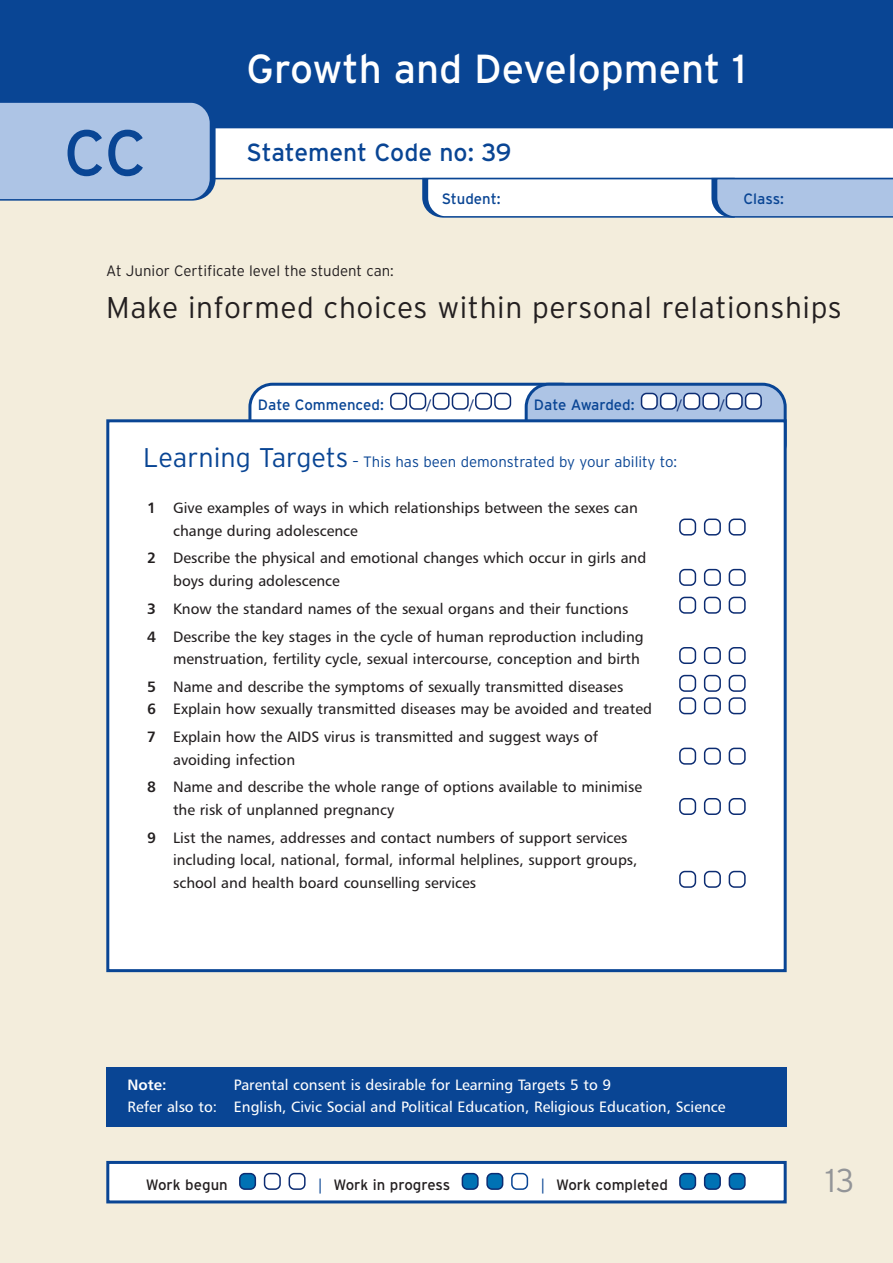
<style>
.page{position:relative;width:893px;height:1263px;background:#f3eddc}
.page>*{position:absolute;margin:0;border:0;box-sizing:border-box;transform-origin:0 0}
.t1{font:64.5px "Interstate";color:#094594}
.t2{font:40.5px "Interstate";color:#fff}
.t3{font:300 33px "Interstate";color:#939598}
.t4{font:300 30px "Interstate";letter-spacing:.02em;color:#231f20}
.t5{font:24.75px "Interstate";color:#094594}
.t6{font:15px/27.8px "Humanist 777 BT Roman B";color:#231f20}
.t7{font:15px/22.5px "Humanist 777 BT Roman B";color:#fff;text-align:center}
.t8{font:300 15px "Interstate";color:#094594}
.t9{font:15px "Interstate";color:#094594}
.t10{font:300 15px "Interstate";color:#231f20}
.t11{font:15px "Interstate";color:#231f20}
.t12{font:15px "Humanist 777 BT Bold B";color:#fff}
.t13{font:15px "Humanist 777 BT Roman B";color:#0c2c72}
.s1{font-size:27px}
.s2{font-family:"Humanist 777 BT Bold B"}
.s3{font-family:"Humanist 777 BT Roman B";color:#094594}
</style>
<div class="page">
<div style="left:0;top:0;width:893px;height:128px;background:#094594"></div>
<div style="left:218px;top:128px;width:675px;height:52px;background:#fff"></div>
<svg style="left:419px;top:177px;width:474px;height:41px;background:#cbd8ea"></svg>
<svg style="left:0;top:102px;width:218px;height:99px;background:#a4bde0"></svg>
<svg style="left:248px;top:383px;width:539px;height:36px;background:#bfcee4"></svg>
<div style="left:108px;top:421px;width:677px;height:550px;background:#fff"></div>
<svg style="left:729px;top:871px;width:17px;height:17px"></svg>
<svg style="left:704px;top:871px;width:17px;height:17px"></svg>
<svg style="left:679px;top:871px;width:17px;height:17px"></svg>
<svg style="left:729px;top:798px;width:17px;height:17px"></svg>
<svg style="left:704px;top:798px;width:17px;height:17px"></svg>
<svg style="left:679px;top:798px;width:17px;height:17px"></svg>
<svg style="left:729px;top:748px;width:17px;height:17px"></svg>
<svg style="left:704px;top:748px;width:17px;height:17px"></svg>
<svg style="left:679px;top:748px;width:17px;height:17px"></svg>
<svg style="left:729px;top:675px;width:17px;height:39px"></svg>
<svg style="left:704px;top:675px;width:17px;height:39px"></svg>
<svg style="left:679px;top:675px;width:17px;height:39px"></svg>
<svg style="left:729px;top:647px;width:17px;height:17px"></svg>
<svg style="left:704px;top:647px;width:17px;height:17px"></svg>
<svg style="left:679px;top:647px;width:17px;height:17px"></svg>
<svg style="left:729px;top:597px;width:17px;height:17px"></svg>
<svg style="left:704px;top:597px;width:17px;height:17px"></svg>
<svg style="left:679px;top:597px;width:17px;height:17px"></svg>
<svg style="left:729px;top:569px;width:17px;height:17px"></svg>
<svg style="left:704px;top:569px;width:17px;height:17px"></svg>
<svg style="left:679px;top:569px;width:17px;height:17px"></svg>
<svg style="left:729px;top:518px;width:17px;height:17px"></svg>
<svg style="left:704px;top:518px;width:17px;height:17px"></svg>
<svg style="left:679px;top:518px;width:17px;height:17px"></svg>
<div style="left:106px;top:419px;width:681px;height:553px;border:3px solid #094594"></div>
<div style="left:106px;top:1067px;width:681px;height:60px;background:#094594"></div>
<div style="left:108px;top:1162px;width:677px;height:40px;background:#fff"></div>
<svg style="left:729px;top:1173px;width:17px;height:17px"></svg>
<svg style="left:704px;top:1173px;width:17px;height:17px"></svg>
<svg style="left:679px;top:1173px;width:17px;height:17px"></svg>
<svg style="left:511px;top:1173px;width:17px;height:17px"></svg>
<svg style="left:486px;top:1173px;width:17px;height:17px"></svg>
<svg style="left:462px;top:1173px;width:17px;height:17px"></svg>
<svg style="left:289px;top:1173px;width:17px;height:17px"></svg>
<svg style="left:264px;top:1173px;width:17px;height:17px"></svg>
<svg style="left:239px;top:1173px;width:17px;height:17px"></svg>
<div style="left:106px;top:1161px;width:681px;height:42px;border:3px solid #094594"></div>
<h1 class="t1" style="left:64px;top:116px;width:85px">CC</h1>
<h2 class="t2" style="left:247px;top:46px;width:501px">Growth and Development 1</h2>
<h3 class="t5" style="left:247px;top:138px;width:266px">Statement Code no: 39</h3>
<p class="t9" style="left:442px;top:190px;width:60px">Student:</p>
<p class="t9" style="left:743px;top:190px;width:42px">Class:</p>
<p class="t10" style="left:106px;top:262px;width:289px">At Junior Certificate level the student can:</p>
<h3 class="t4" style="left:106px;top:290px;width:737px">Make informed choices within personal relationships</h3>
<p class="t9" style="left:258px;top:396px;width:127px">Date Commenced:</p>
<p class="t13" style="left:427px;top:398px;width:6px">/</p>
<p class="t13" style="left:469px;top:398px;width:6px">/</p>
<p class="t9" style="left:534px;top:396px;width:102px">Date Awarded:</p>
<p class="t13" style="left:678px;top:398px;width:6px">/</p>
<p class="t13" style="left:720px;top:398px;width:6px">/</p>
<p class="t8" style="left:143px;top:453px;width:535px"><span class="s1">Learning Targets</span> – This has been demonstrated by your ability to:</p>
<p class="t6" style="left:173px;top:498px;width:466px;line-height:22.5px;text-indent:-26px"><span class="s2">1</span> Give examples of ways in which relationships between the sexes can change during adolescence</p>
<p class="t6" style="left:173px;top:548px;width:475px;line-height:22.5px;text-indent:-26px"><span class="s2">2</span> Describe the physical and emotional changes which occur in girls and boys during adolescence</p>
<p class="t6" style="left:147px;top:596px;width:498px"><span class="s2">3</span> Know the standard names of the sexual organs and their functions<br><span class="s2">4</span> Describe the key stages in the cycle of human reproduction including</p>
<p class="t6" style="left:147px;top:646px;width:494px;text-indent:26px">menstruation, fertility cycle, sexual intercourse, conception and birth<br><span class="s2">5</span> Name and describe the symptoms of sexually transmitted diseases</p>
<p class="t6" style="left:147px;top:696px;width:506px"><span class="s2">6</span> Explain how sexually transmitted diseases may be avoided and treated<br><span class="s2">7</span> Explain how the AIDS virus is transmitted and suggest ways of</p>
<p class="t6" style="left:147px;top:747px;width:496px;text-indent:26px">avoiding infection<br><span class="s2">8</span> Name and describe the whole range of options available to minimise</p>
<p class="t6" style="left:147px;top:797px;width:482px;text-indent:26px">the risk of unplanned pregnancy<br><span class="s2">9</span> List the names, addresses and contact numbers of support services</p>
<p class="t6" style="left:173px;top:850px;width:466px;line-height:22.5px">including local, national, formal, informal helplines, support groups, school and health board counselling services</p>
<p class="t7" style="left:128px;top:1075px;width:599px">Parental consent is desirable for Learning Targets 5 to 9<br>Refer also to: English, Civic Social and Political Education, Religious Education, Science</p>
<p class="t12" style="left:128px;top:1079px;width:41px">Note:</p>
<p class="t11" style="left:146px;top:1176px;width:83px">Work begun</p>
<p class="t11" style="left:317px;top:1176px;width:135px"><span class="s3">|</span> Work in progress</p>
<p class="t11" style="left:539px;top:1176px;width:130px"><span class="s3">|</span> Work completed</p>
<h3 class="t3" style="left:825px;top:1161px;width:30px">13</h3>
</div>
